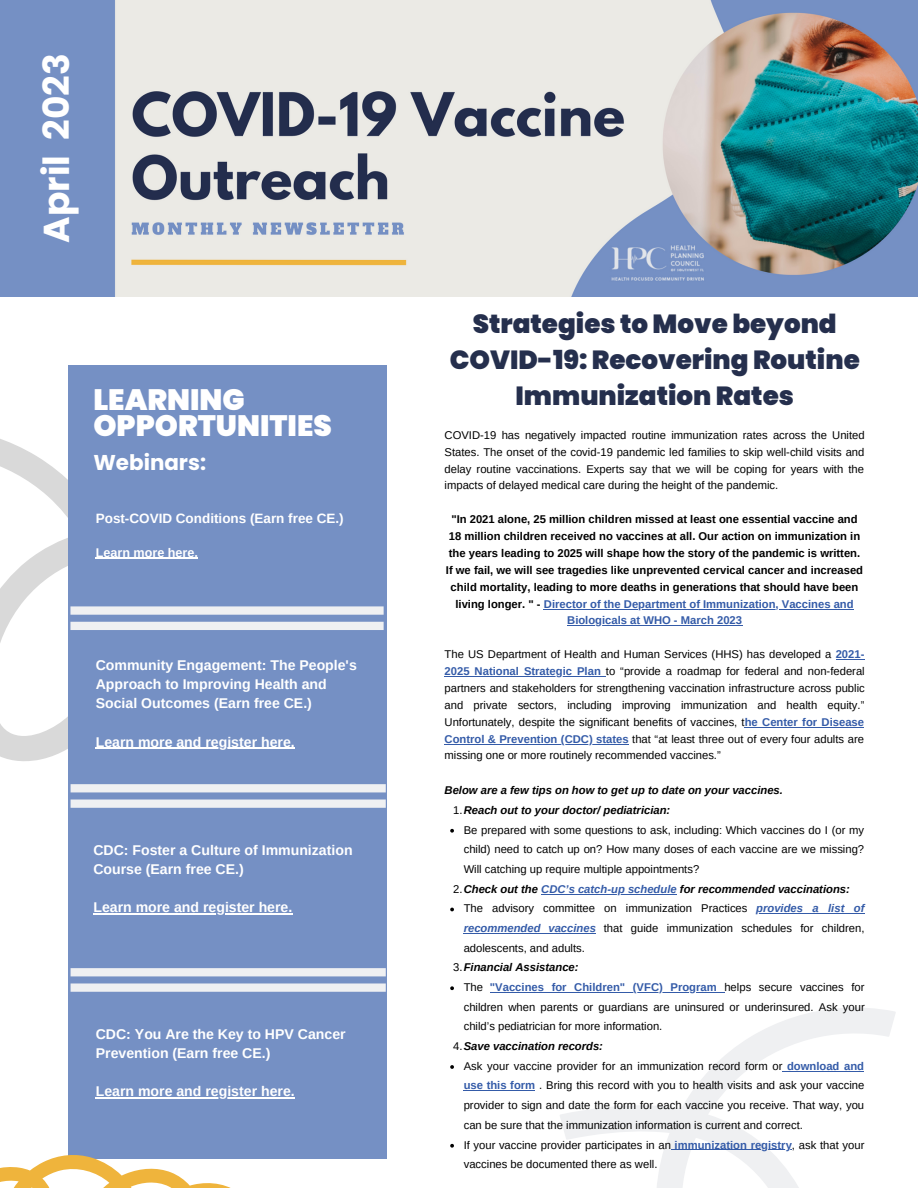
<style>
.page{position:relative;width:918px;height:1188px;background:#fff}
.page>*{position:absolute;margin:0;border:0;box-sizing:border-box;transform-origin:0 0}
.t1{font:700 36px "Poppins";color:#fff}
.t2{font:900 29.4px "Poppins";color:#fff}
.t3{font:900 26.25px/36px "Poppins";color:#252f4d;text-align:center}
.t4{font:700 21.45px "Poppins";color:#fff}
.t5{font:700 14.1px/19.2px "Arimo";color:#fff}
.t6{font:700 13.5px "Arimo";color:#fff}
.t7{font:700 12.6px "Arimo";color:#fff}
.t8{font:11.25px/17px "Arimo";color:#000;text-align:justify}
.t9{font:700 11.25px/17px "Arimo";color:#000;text-align:center}
.t10{font:italic 700 11.25px "Arimo";color:#000}
.t11{font:700 11.25px "Arimo";color:#345ba8}
.s1{color:#345ba8}
.s2{font-weight:700;color:#345ba8}
.s3{font-weight:400;font-style:normal}
.s4{font-weight:700;font-style:italic;color:#345ba8}
.s5{font-weight:400;color:#000}
</style>
<div class="page">
<svg style="left:0;top:439px;width:68px;height:322px"></svg>
<svg style="left:560px;top:1008px;width:336px;height:180px"></svg>
<img style="left:0;top:0;width:918px;height:296px">
<div style="left:68px;top:366px;width:318px;height:793px;background:#7590c4"></div>
<svg style="left:0;top:1155px;width:231px;height:33px"></svg>
<svg style="left:70px;top:606px;width:314px;height:24px"></svg>
<svg style="left:71px;top:784px;width:315px;height:24px"></svg>
<svg style="left:450px;top:829px;width:4px;height:4px"></svg>
<hr style="left:541px;top:894px;width:136px;height:1px;background:#345ba8">
<svg style="left:450px;top:908px;width:4px;height:3px"></svg>
<hr style="left:756px;top:913px;width:108px;height:1px;background:#345ba8">
<hr style="left:464px;top:933px;width:132px;height:1px;background:#345ba8">
<svg style="left:450px;top:986px;width:4px;height:4px"></svg>
<hr style="left:490px;top:992px;width:234px;height:1px;background:#345ba8">
<svg style="left:450px;top:1065px;width:4px;height:4px"></svg>
<hr style="left:783px;top:1071px;width:81px;height:1px;background:#345ba8">
<hr style="left:464px;top:1090px;width:71px;height:1px;background:#345ba8">
<svg style="left:450px;top:1144px;width:4px;height:4px"></svg>
<hr style="left:671px;top:1149px;width:121px;height:1px;background:#345ba8">
<hr style="left:544px;top:609px;width:310px;height:1px;background:#345ba8">
<hr style="left:567px;top:625px;width:175px;height:1px;background:#345ba8">
<svg style="left:836px;top:659px;width:28px;height:1px"></svg>
<hr style="left:445px;top:676px;width:156px;height:1px;background:#345ba8">
<hr style="left:745px;top:727px;width:119px;height:1px;background:#345ba8">
<hr style="left:445px;top:744px;width:184px;height:1px;background:#345ba8">
<hr style="left:96px;top:558px;width:102px;height:1px;background:#fff">
<hr style="left:93px;top:913px;width:199px;height:1px;background:#fff">
<hr style="left:96px;top:748px;width:199px;height:1px;background:#fff">
<svg style="left:71px;top:968px;width:315px;height:24px"></svg>
<hr style="left:96px;top:1097px;width:199px;height:1px;background:#fff">
<h1 class="t1" style="left:32px;top:243px;width:191px;rotate:-90deg">April 2023</h1>
<h3 class="t3" style="left:450px;top:306px;width:412px">Strategies to Move beyond<br>COVID-19: Recovering Routine</h3>
<h2 class="t2" style="left:93px;top:379px;width:153px">LEARNING</h2>
<h3 class="t3" style="left:516px;top:378px;width:280px">Immunization Rates</h3>
<h2 class="t2" style="left:93px;top:405px;width:240px">OPPORTUNITIES</h2>
<h3 class="t4" style="left:93px;top:448px;width:114px">Webinars:</h3>
<p class="t8" style="left:445px;top:427px;width:422px">COVID-19 has negatively impacted routine immunization rates across the United States. The onset of the covid-19 pandemic led families to skip well-child visits and delay routine vaccinations. Experts say that we will be coping for years with the impacts of delayed medical care during the height of the pandemic.</p>
<p class="t9" style="left:446px;top:511px;width:419px">"In 2021 alone, 25 million children missed at least one essential vaccine and 18 million children received no vaccines at all. Our action on immunization in the years leading to 2025 will shape how the story of the pandemic is written.<br>If we fail, we will see tragedies like unprevented cervical cancer and increased child mortality, leading to more deaths in generations that should have been living longer. " - <span class="s1">Director of the Department of Immunization, Vaccines and Biologicals at WHO - March 2023</span></p>
<p class="t8" style="left:445px;top:646px;width:422px">The US Department of Health and Human Services (HHS) has developed a <span class="s2">2021- 2025 National Strategic Plan</span> to “provide a roadmap for federal and non-federal partners and stakeholders for strengthening vaccination infrastructure across public and private sectors, including improving immunization and health equity.” Unfortunately, despite the significant benefits of vaccines, t<span class="s2">he Center for Disease Control &amp; Prevention (CDC) states</span> that “at least three out of every four adults are missing one or more routinely recommended vaccines.”</p>
<p class="t10" style="left:445px;top:784px;width:340px">Below are a few tips on how to get up to date on your vaccines.</p>
<p class="t6" style="left:96px;top:511px;width:249px">Post-COVID Conditions (Earn free CE.)</p>
<p class="t7" style="left:96px;top:545px;width:104px">Learn more here.</p>
<p class="t5" style="left:96px;top:656px;width:263px">Community Engagement: The People's<br>Approach to Improving Health and<br>Social Outcomes (Earn free CE.)</p>
<p class="t5" style="left:96px;top:732px;width:200px">Learn more and register here.</p>
<p class="t5" style="left:93px;top:840px;width:261px">CDC: Foster a Culture of Immunization<br>Course (Earn free CE.)</p>
<p class="t5" style="left:93px;top:898px;width:200px">Learn more and register here.</p>
<p class="t5" style="left:96px;top:1024px;width:251px">CDC: You Are the Key to HPV Cancer<br>Prevention (Earn free CE.)</p>
<p class="t5" style="left:96px;top:1082px;width:200px">Learn more and register here.</p>
<p class="t10" style="left:453px;top:804px;width:219px"><span class="s3">1.</span>Reach out to your doctor/ pediatrician:</p>
<p class="t8" style="left:464px;top:821px;width:402px">Be prepared with some questions to ask, including: Which vaccines do I (or my</p>
<p class="t8" style="left:464px;top:841px;width:402px">child) need to catch up on? How many doses of each vaccine are we missing?</p>
<p class="t8" style="left:464px;top:861px;width:237px">Will catching up require multiple appointments?</p>
<p class="t10" style="left:453px;top:882px;width:398px"><span class="s3">2.</span>Check out the <span class="s1">CDC’s catch-up schedule</span> for recommended vaccinations:</p>
<p class="t8" style="left:464px;top:900px;width:402px">The advisory committee on immunization Practices <span class="s4">provides a list of</span></p>
<p class="t8" style="left:464px;top:920px;width:402px"><span class="s4">recommended vaccines</span> that guide immunization schedules for children,</p>
<p class="t8" style="left:464px;top:939px;width:123px">adolescents, and adults.</p>
<p class="t10" style="left:453px;top:961px;width:127px"><span class="s3">3.</span>Financial Assistance:</p>
<p class="t11" style="left:464px;top:981px;width:402px"><span class="s5">The</span> "Vaccines for Children" (VFC) Program <span class="s5">helps secure vaccines for</span></p>
<p class="t8" style="left:464px;top:998px;width:403px">children when parents or guardians are uninsured or underinsured. Ask your</p>
<p class="t8" style="left:464px;top:1018px;width:200px">child’s pediatrician for more information.</p>
<p class="t10" style="left:453px;top:1040px;width:151px"><span class="s3">4.</span>Save vaccination records:</p>
<p class="t8" style="left:464px;top:1057px;width:402px">Ask your vaccine provider for an immunization record form or <span class="s2">download and</span></p>
<p class="t8" style="left:464px;top:1077px;width:402px"><span class="s2">use this form</span> . Bring this record with you to health visits and ask your vaccine</p>
<p class="t8" style="left:464px;top:1097px;width:402px">provider to sign and date the form for each vaccine you receive. That way, you</p>
<p class="t8" style="left:464px;top:1116px;width:341px">can be sure that the immunization information is current and correct.</p>
<p class="t8" style="left:464px;top:1136px;width:402px">If your vaccine provider participates in an <span class="s2">immunization registry</span>, ask that your</p>
<p class="t8" style="left:464px;top:1156px;width:195px">vaccines be documented there as well.</p>
</div>
